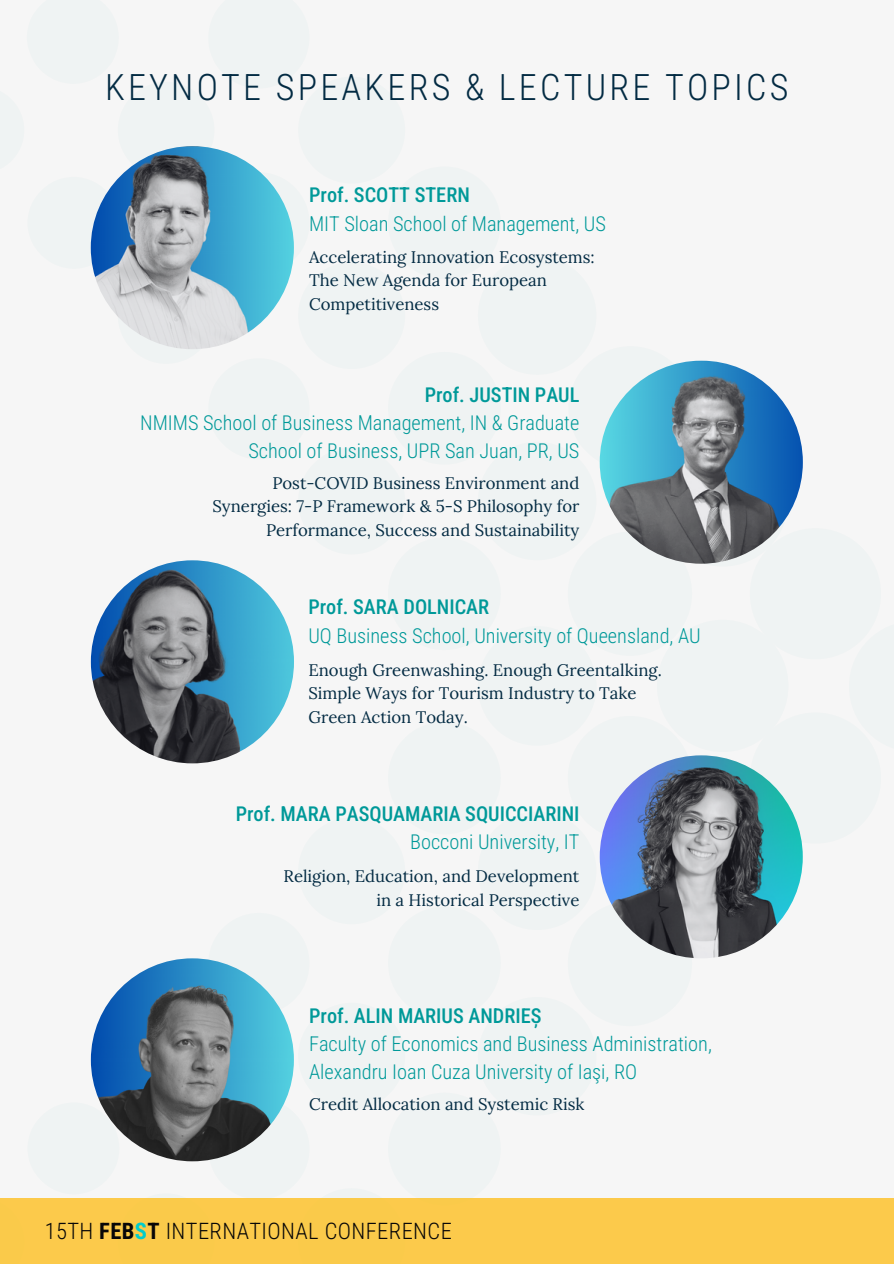
<style>
.page{position:relative;width:894px;height:1264px;background:#fff}
.page>*{position:absolute;margin:0;border:0;box-sizing:border-box;transform-origin:0 0}
.t1{font:300 36px "Roboto Condensed";letter-spacing:.09em;color:#032b43}
.t2{font:300 22.5px "Roboto Condensed";letter-spacing:.02em;color:#080708}
.t3{font:300 20.25px/28.2px "Roboto Condensed";color:#099}
.t4{font:500 20.25px/28.2px "Roboto Condensed";color:#099;text-align:right}
.t5{font:16.65px/23.7px "Lora";color:#032b43}
.s1{font-weight:500}
.s2{font-weight:300}
.s3{font-weight:700}
.s4{font-weight:700;color:#0cc}
</style>
<div class="page">
<div style="left:0;top:0;width:893px;height:1263px;background:#f6f6f6"></div>
<div style="left:208px;top:1098px;width:101px;height:101px;background:#eff3f3;border-radius:50%"></div>
<div style="left:298px;top:817px;width:107px;height:107px;background:#eff3f3;border-radius:50%"></div>
<div style="left:477px;top:811px;width:119px;height:119px;background:#eff3f3;border-radius:50%"></div>
<div style="left:477px;top:996px;width:119px;height:119px;background:#eff3f3;border-radius:50%"></div>
<div style="left:298px;top:1002px;width:107px;height:107px;background:#eff3f3;border-radius:50%"></div>
<div style="left:749px;top:712px;width:131px;height:131px;background:#eff3f3;border-radius:50%"></div>
<div style="left:567px;top:716px;width:125px;height:124px;background:#eff3f3;border-radius:50%"></div>
<div style="left:298px;top:77px;width:107px;height:107px;background:#eff3f3;border-radius:50%"></div>
<div style="left:118px;top:82px;width:96px;height:96px;background:#eff3f3;border-radius:50%"></div>
<div style="left:298px;top:447px;width:107px;height:107px;background:#eff3f3;border-radius:50%"></div>
<div style="left:477px;top:441px;width:119px;height:119px;background:#eff3f3;border-radius:50%"></div>
<svg style="left:656px;top:435px;width:132px;height:131px"></svg>
<div style="left:477px;top:627px;width:119px;height:118px;background:#eff3f3;border-radius:50%"></div>
<div style="left:656px;top:621px;width:132px;height:131px;background:#eff3f3;border-radius:50%"></div>
<div style="left:749px;top:528px;width:131px;height:131px;background:#eff3f3;border-radius:50%"></div>
<div style="left:567px;top:531px;width:125px;height:125px;background:#eff3f3;border-radius:50%"></div>
<div style="left:118px;top:267px;width:96px;height:97px;background:#eff3f3;border-radius:50%"></div>
<div style="left:477px;top:256px;width:119px;height:119px;background:#eff3f3;border-radius:50%"></div>
<div style="left:298px;top:262px;width:107px;height:107px;background:#eff3f3;border-radius:50%"></div>
<img style="left:91px;top:146px;width:203px;height:203px;border-radius:50%">
<img style="left:599px;top:360px;width:203px;height:203px;border-radius:50%">
<img style="left:91px;top:560px;width:203px;height:203px;border-radius:50%">
<img style="left:599px;top:755px;width:203px;height:203px;border-radius:50%">
<img style="left:91px;top:958px;width:203px;height:203px;border-radius:50%">
<div style="left:0;top:1198px;width:893px;height:65px;background:#fcca4b"></div>
<p class="t1" style="left:105px;top:67px;width:684px">KEYNOTE SPEAKERS &amp; LECTURE TOPICS</p>
<h3 class="t3" style="left:309px;top:181px;width:298px"><span class="s1">Prof. SCOTT STERN<br></span>MIT Sloan School of Management, US</h3>
<p class="t5" style="left:309px;top:244px;width:287px">Accelerating Innovation Ecosystems:<br>The New Agenda for European<br>Competitiveness</p>
<h3 class="t3" style="left:140px;top:381px;width:440px;text-align:right"><span class="s1">Prof. JUSTIN PAUL<br></span>NMIMS School of Business Management, IN &amp; Graduate<br>School of Business, UPR San Juan, PR, US</h3>
<p class="t5" style="left:212px;top:471px;width:368px;text-align:right">Post-COVID Business Environment and<br>Synergies: 7-P Framework &amp; 5-S Philosophy for<br>Performance, Success and Sustainability</p>
<p class="t3" style="left:308px;top:593px;width:394px"><span class="s1">Prof. SARA DOLNICAR<br></span>UQ Business School, University of Queensland, AU</p>
<p class="t5" style="left:308px;top:657px;width:355px">Enough Greenwashing. Enough Greentalking.<br>Simple Ways for Tourism Industry to Take<br>Green Action Today.</p>
<p class="t4" style="left:236px;top:800px;width:345px">Prof. MARA PASQUAMARIA SQUICCIARINI<br><span class="s2">Bocconi University, IT</span></p>
<p class="t5" style="left:283px;top:864px;width:297px;text-align:right">Religion, Education, and Development in a Historical Perspective</p>
<h3 class="t3" style="left:309px;top:1002px;width:404px"><span class="s1">Prof. ALIN MARIUS ANDRIEȘ<br></span>Faculty of Economics and Business Administration,<br>Alexandru Ioan Cuza University of Iaşi, RO</h3>
<p class="t5" style="left:309px;top:1092px;width:277px">Credit Allocation and Systemic Risk</p>
<h3 class="t2" style="left:45px;top:1217px;width:408px">15TH <span class="s3">FEB</span><span class="s4">S</span><span class="s3">T</span> INTERNATIONAL CONFERENCE</h3>
</div>
